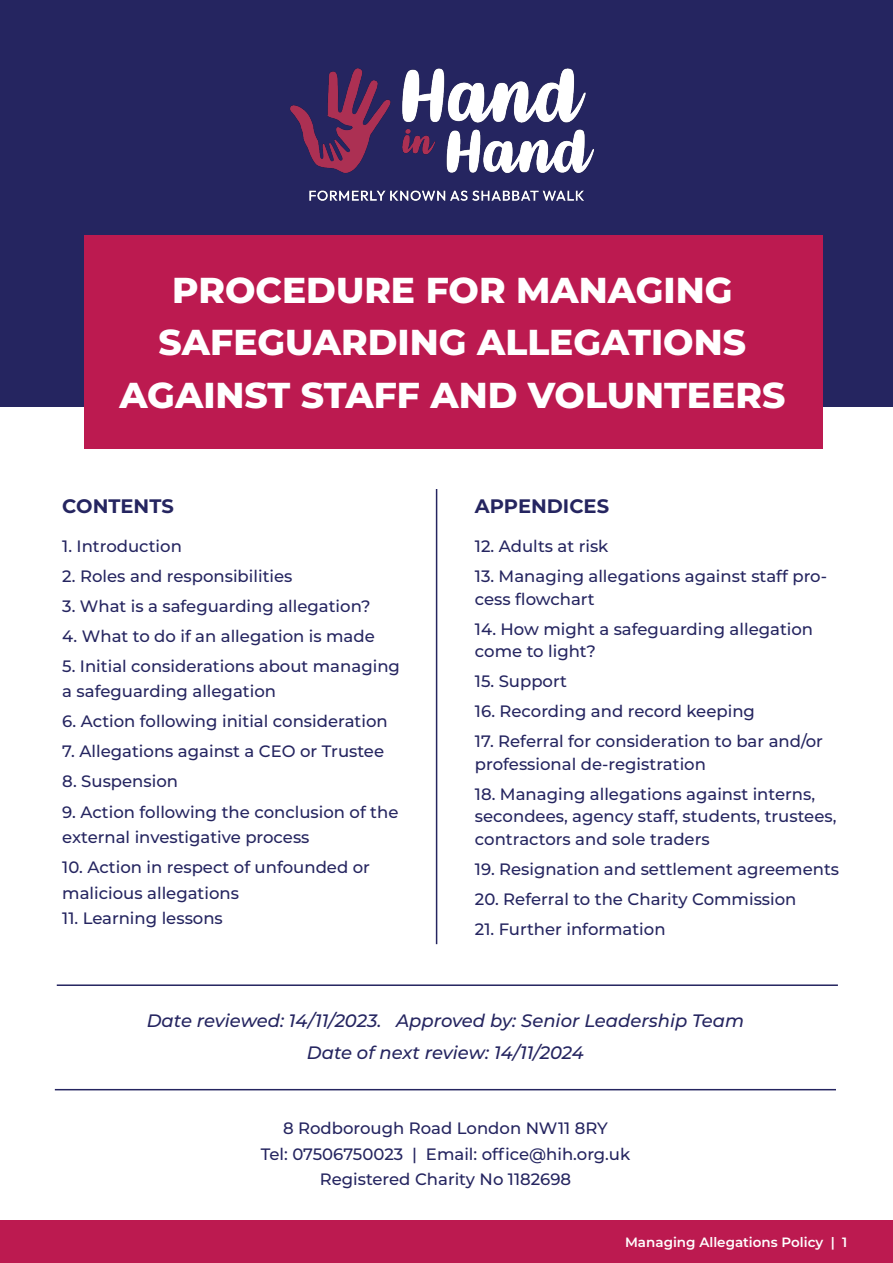
<style>
.page{position:relative;width:893px;height:1263px;background:#fff}
.page>*{position:absolute;margin:0;border:0;box-sizing:border-box;transform-origin:0 0}
.t1{font:800 36px/52.5px "Montserrat";color:#fff;text-align:center}
.t2{font:700 19.5px "Montserrat";color:#252560}
.t3{font:italic 500 18px "Montserrat";color:#252560}
.t4{font:500 16.5px/22.5px "Montserrat";color:#252560}
.t5{font:600 13.5px "Montserrat";color:#fff}
</style>
<div class="page">
<div style="left:0;top:1220px;width:893px;height:43px;background:#bc1a50"></div>
<div style="left:0;top:0;width:893px;height:406px;background:#252560"></div>
<div style="left:84px;top:235px;width:739px;height:214px;background:#bc1a50"></div>
<hr style="left:57px;top:984px;width:781px;height:2px;background:#252560">
<hr style="left:55px;top:1089px;width:781px;height:1px;background:#252560">
<hr style="left:436px;top:489px;width:1px;height:455px;background:#252560">
<img style="left:290px;top:68px;width:304px;height:133px">
<p class="t1" style="left:172px;top:262px;width:562px">PROCEDURE FOR MANAGING</p>
<p class="t1" style="left:119px;top:314px;width:667px">SAFEGUARDING ALLEGATIONS<br>AGAINST STAFF AND VOLUNTEERS</p>
<p class="t2" style="left:62px;top:492px;width:113px">CONTENTS</p>
<p class="t2" style="left:475px;top:492px;width:136px">APPENDICES</p>
<p class="t4" style="left:62px;top:534px;width:121px">1. Introduction</p>
<p class="t4" style="left:62px;top:564px;width:232px">2. Roles and responsibilities</p>
<p class="t4" style="left:62px;top:594px;width:310px">3. What is a safeguarding allegation?</p>
<p class="t4" style="left:62px;top:624px;width:314px">4. What to do if an allegation is made</p>
<p class="t4" style="left:62px;top:653px;width:339px;line-height:25.5px">5. Initial considerations about managing a safeguarding allegation</p>
<p class="t4" style="left:62px;top:710px;width:327px">6. Action following initial consideration</p>
<p class="t4" style="left:62px;top:740px;width:323px">7. Allegations against a CEO or Trustee</p>
<p class="t4" style="left:62px;top:770px;width:117px">8. Suspension</p>
<p class="t4" style="left:62px;top:798px;width:338px;line-height:25.5px">9. Action following the conclusion of the external investigative process</p>
<p class="t4" style="left:62px;top:855px;width:309px">10. Action in respect of unfounded or</p>
<p class="t4" style="left:62px;top:881px;width:178px">malicious allegations</p>
<p class="t4" style="left:62px;top:906px;width:162px">11. Learning lessons</p>
<p class="t4" style="left:475px;top:534px;width:135px">12. Adults at risk</p>
<p class="t4" style="left:475px;top:564px;width:354px">13. Managing allegations against staff pro&shy;cess flowchart</p>
<p class="t4" style="left:475px;top:617px;width:340px">14. How might a safeguarding allegation come to light?</p>
<p class="t4" style="left:475px;top:669px;width:94px">15. Support</p>
<p class="t4" style="left:475px;top:699px;width:282px">16. Recording and record keeping</p>
<p class="t4" style="left:475px;top:729px;width:350px">17. Referral for consideration to bar and/or professional de-registration</p>
<p class="t4" style="left:475px;top:782px;width:363px">18. Managing allegations against interns, secondees, agency staff, students, trustees, contractors and sole traders</p>
<p class="t4" style="left:475px;top:857px;width:366px">19. Resignation and settlement agreements</p>
<p class="t4" style="left:475px;top:887px;width:323px">20. Referral to the Charity Commission</p>
<p class="t4" style="left:475px;top:917px;width:192px">21. Further information</p>
<p class="t3" style="left:147px;top:1008px;width:599px">Date reviewed: 14/11/2023. Approved by: Senior Leadership Team</p>
<p class="t3" style="left:307px;top:1040px;width:279px">Date of next review: 14/11/2024</p>
<p class="t4" style="left:283px;top:1116px;width:326px">8 Rodborough Road London NW11 8RY</p>
<p class="t4" style="left:261px;top:1142px;width:371px">Tel: 07506750023 | Email: office@hih.org.uk</p>
<p class="t4" style="left:320px;top:1167px;width:253px">Registered Charity No 1182698</p>
<p class="t5" style="left:625px;top:1233px;width:224px">Managing Allegations Policy | 1</p>
</div>
